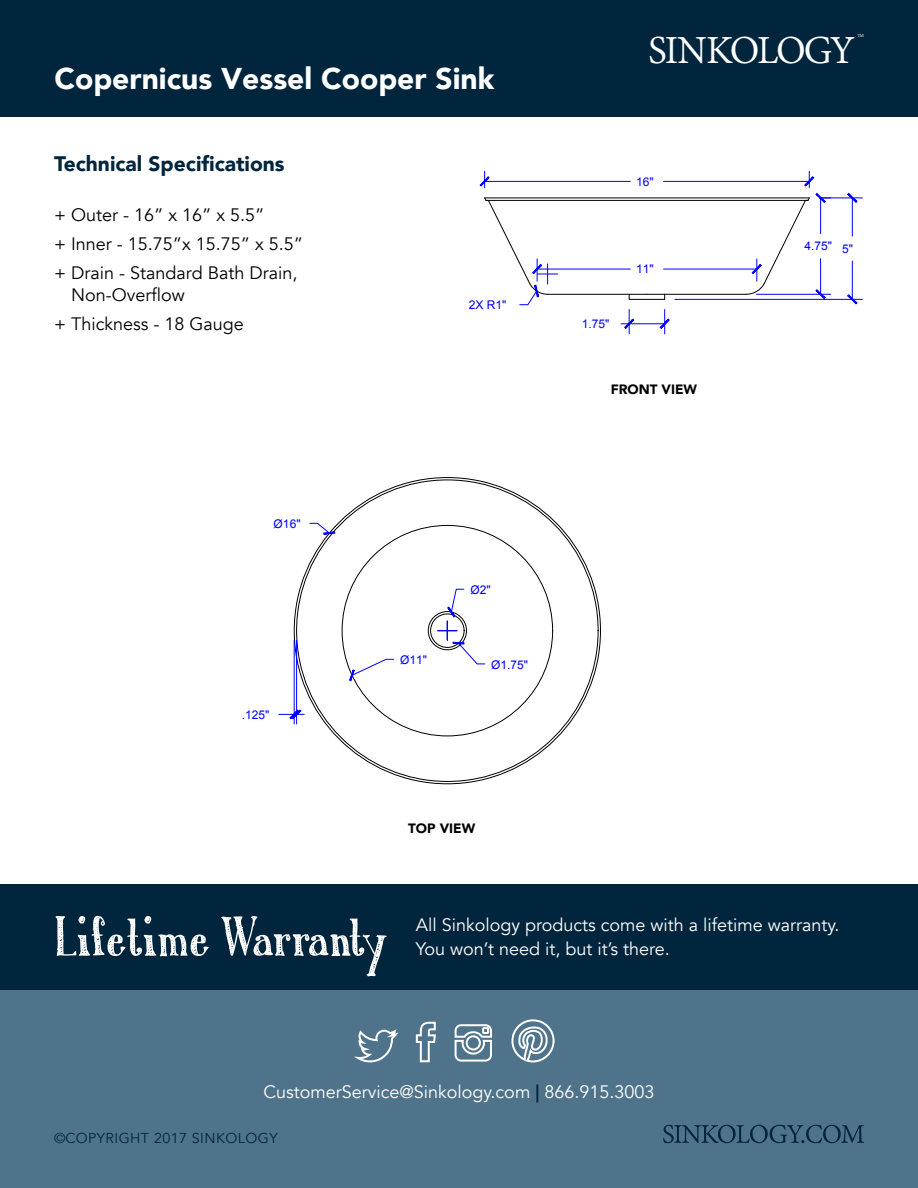
<style>
.page{position:relative;width:918px;height:1188px;background:#fff}
.page>*{position:absolute;margin:0;border:0;box-sizing:border-box;transform-origin:0 0}
.t1{font:53.25px "Austie Bost Roman Holiday Sketch";color:#fff}
.t2{font:43.05px "Adobe Devanagari";letter-spacing:-.055em;color:#fff}
.t3{font:900 30px "Avenir";color:#fff}
.t4{font:900 21px "Avenir";color:#00253d}
.t5{font:18px/24px "Avenir";color:#fff}
.t6{font:18px/29.1px "Avenir";color:#000}
.t7{font:14.25px "Avenir";letter-spacing:.03em;color:#00253d}
.t8{font:900 13.5px "Avenir";color:#000}
.t9{font:12px "Arial";color:#00f}
.t10{font:4.95px "Adobe Devanagari";color:#fff}
.s1{font-weight:800;color:#00253d}
</style>
<div class="page">
<div style="left:0;top:885px;width:918px;height:303px;background:#4f738a"></div>
<div style="left:0;top:0;width:918px;height:117px;background:#00253d"></div>
<div style="left:0;top:885px;width:918px;height:105px;background:#00253d"></div>
<svg style="left:454px;top:1024px;width:38px;height:38px"></svg>
<svg style="left:511px;top:1019px;width:44px;height:44px"></svg>
<svg style="left:663px;top:1125px;width:201px;height:18px"></svg>
<svg style="left:354px;top:1021px;width:82px;height:42px"></svg>
<hr style="left:485px;top:198px;width:324px;height:1px;background:#000">
<hr style="left:486px;top:200px;width:322px;height:1px;background:#000">
<hr style="left:548px;top:294px;width:99px;height:1px;background:#000">
<hr style="left:647px;top:294px;width:99px;height:1px;background:#000">
<div style="left:629px;top:294px;width:36px;height:6px;border:1px solid #000"></div>
<hr style="left:537px;top:269px;width:93px;height:1px;background:#00f">
<hr style="left:664px;top:269px;width:93px;height:1px;background:#00f">
<hr style="left:621px;top:323px;width:44px;height:1px;background:#00f">
<svg style="left:659px;top:310px;width:11px;height:24px"></svg>
<svg style="left:624px;top:310px;width:10px;height:24px"></svg>
<hr style="left:675px;top:299px;width:187px;height:1px;background:#00f">
<hr style="left:819px;top:198px;width:43px;height:1px;background:#00f">
<hr style="left:852px;top:261px;width:1px;height:38px;background:#00f">
<hr style="left:852px;top:198px;width:1px;height:38px;background:#00f">
<svg style="left:847px;top:294px;width:11px;height:11px"></svg>
<svg style="left:847px;top:193px;width:11px;height:10px"></svg>
<hr style="left:485px;top:181px;width:145px;height:1px;background:#00f">
<hr style="left:664px;top:181px;width:145px;height:1px;background:#00f">
<svg style="left:479px;top:171px;width:11px;height:17px"></svg>
<svg style="left:484px;top:197px;width:74px;height:109px"></svg>
<svg style="left:746px;top:171px;width:85px;height:129px"></svg>
<div style="left:430px;top:614px;width:35px;height:34px;border:1px solid #000;border-radius:50%"></div>
<div style="left:428px;top:611px;width:39px;height:39px;border:1px solid #000;border-radius:50%"></div>
<hr style="left:294px;top:640px;width:1px;height:84px;background:#00f">
<hr style="left:296px;top:640px;width:1px;height:84px;background:#00f">
<svg style="left:279px;top:709px;width:25px;height:10px"></svg>
<svg style="left:309px;top:523px;width:27px;height:12px"></svg>
<svg style="left:349px;top:659px;width:45px;height:22px"></svg>
<svg style="left:438px;top:588px;width:48px;height:77px"></svg>
<p class="t3" style="left:55px;top:53px;width:441px">Copernicus Vessel Cooper Sink</p>
<p class="t4" style="left:54px;top:145px;width:232px">Technical Specifications</p>
<p class="t6" style="left:54px;top:201px;width:251px">+ Outer - 16” x 16” x 5.5”<br>+ Inner - 15.75”x 15.75” x 5.5” + Drain - Standard Bath Drain,</p>
<p class="t6" style="left:54px;top:280px;width:191px;text-indent:17px">Non-Overflow<br>+ Thickness - 18 Gauge</p>
<p class="t9" style="left:274px;top:516px;width:28px">Ø16"</p>
<p class="t9" style="left:242px;top:707px;width:29px">.125"</p>
<p class="t9" style="left:469px;top:297px;width:39px">2X R1"</p>
<p class="t9" style="left:470px;top:582px;width:22px">Ø2"</p>
<p class="t9" style="left:400px;top:652px;width:28px">Ø11"</p>
<p class="t9" style="left:491px;top:657px;width:38px">Ø1.75"</p>
<p class="t8" style="left:408px;top:817px;width:68px">TOP VIEW</p>
<p class="t10" style="left:857px;top:33px;width:8px">TM</p>
<p class="t2" style="left:648px;top:26px;width:209px">SINKOLOGY</p>
<p class="t9" style="left:636px;top:174px;width:19px">16"</p>
<p class="t9" style="left:582px;top:316px;width:29px">1.75"</p>
<p class="t9" style="left:636px;top:261px;width:19px">11"</p>
<p class="t8" style="left:611px;top:378px;width:88px">FRONT VIEW</p>
<p class="t9" style="left:805px;top:238px;width:50px">4.75" 5"</p>
<p class="t1" style="left:54px;top:905px;width:335px">Lifetime Warranty</p>
<p class="t5" style="left:416px;top:913px;width:425px">All Sinkology products come with a lifetime warranty.<br>You won’t need it, but it’s there.</p>
<p class="t5" style="left:264px;top:1080px;width:392px">CustomerService@Sinkology.com <span class="s1">|</span> 866.915.3003</p>
<p class="t7" style="left:54px;top:1130px;width:225px">©COPYRIGHT 2017 SINKOLOGY</p>
</div>
